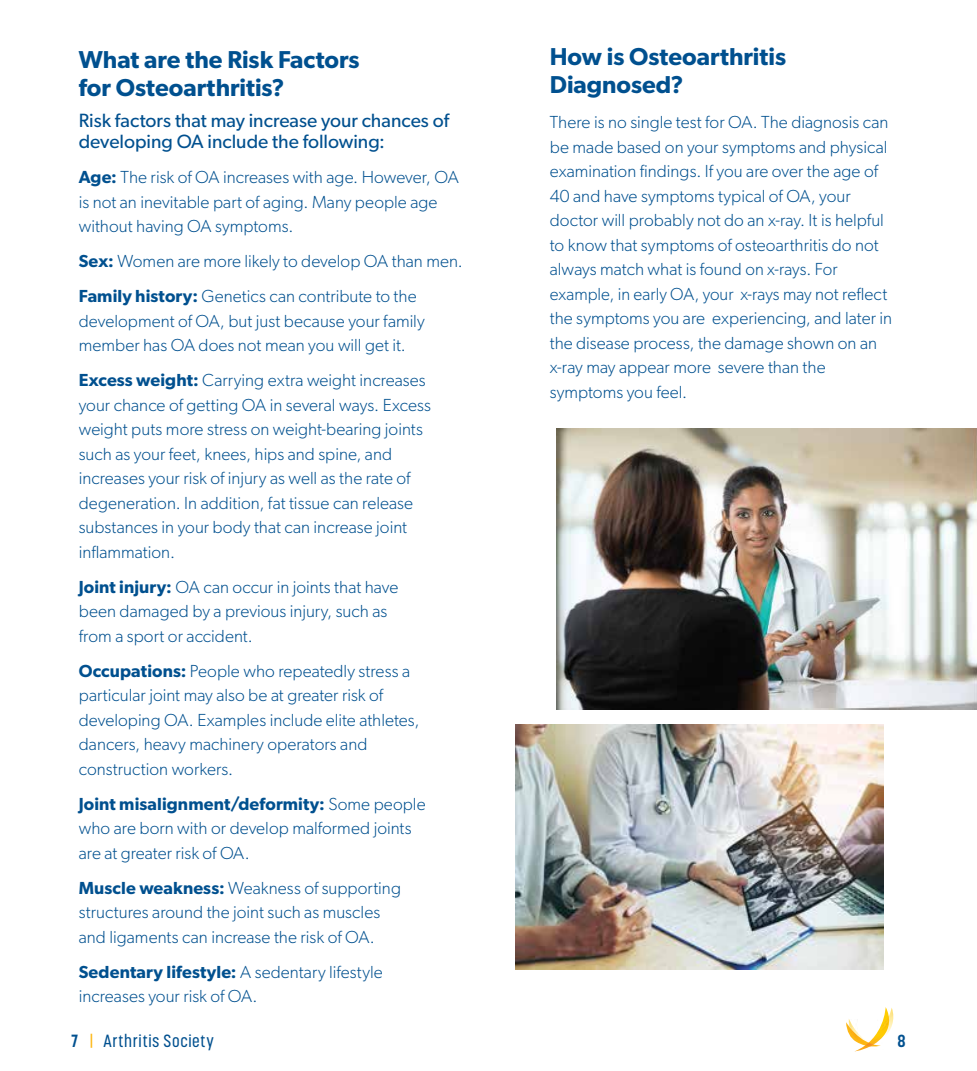
<style>
.page{position:relative;width:977px;height:1071px;background:#fff}
.page>*{position:absolute;margin:0;border:0;box-sizing:border-box;transform-origin:0 0}
.t1{font:600 24.5px/28px "Gibson";color:#00508f}
.t2{font:19.25px/21px "Gibson";color:#00508f}
.t3{font:300 17.5px/24.5px "Gibson";letter-spacing:.005em;color:#00508f}
.t4{font:500 17.5px "Korolev Condensed";letter-spacing:.035em;color:#00508f}
.t5{font:700 17.5px "Korolev Condensed";color:#00508f}
.s1{font-weight:600}
.s2{font-weight:700}
.s3{color:#fdb714}
</style>
<div class="page">
<svg style="left:846px;top:1007px;width:47px;height:44px"></svg>
<img style="left:863px;top:1033px;width:21px;height:17px">
<img style="left:515px;top:724px;width:368px;height:246px">
<img style="left:556px;top:428px;width:420px;height:282px">
<h1 class="t1" style="left:79px;top:45px;width:282px">What are the Risk Factors for Osteoarthritis?</h1>
<p class="t2" style="left:79px;top:110px;width:371px">Risk factors that may increase your chances of developing OA include the following:</p>
<p class="t3" style="left:79px;top:165px;width:381px"><span class="s1">Age:</span> The risk of OA increases with age. However, OA is not an inevitable part of aging. Many people age without having OA symptoms.</p>
<p class="t3" style="left:79px;top:243px;width:385px;line-height:35px"><span class="s1">Sex:</span> Women are more likely to develop OA than men.<br><span class="s1">Family history:</span> Genetics can contribute to the</p>
<p class="t3" style="left:79px;top:308px;width:347px">development of OA, but just because your family member has OA does not mean you will get it.</p>
<p class="t3" style="left:79px;top:368px;width:354px"><span class="s1">Excess weight:</span> Carrying extra weight increases your chance of getting OA in several ways. Excess weight puts more stress on weight-bearing joints such as your feet, knees, hips and spine, and increases your risk of injury as well as the rate of degeneration. In addition, fat tissue can release substances in your body that can increase joint inflammation.</p>
<p class="t3" style="left:79px;top:574px;width:321px"><span class="s1">Joint injury:</span> OA can occur in joints that have been damaged by a previous injury, such as from a sport or accident.</p>
<p class="t3" style="left:79px;top:658px;width:342px"><span class="s1">Occupations:</span> People who repeatedly stress a particular joint may also be at greater risk of developing OA. Examples include elite athletes, dancers, heavy machinery operators and construction workers.</p>
<p class="t3" style="left:79px;top:791px;width:348px"><span class="s1">Joint misalignment/deformity:</span> Some people who are born with or develop malformed joints are at greater risk of OA.</p>
<p class="t3" style="left:79px;top:875px;width:324px"><span class="s1">Muscle weakness:</span> Weakness of supporting structures around the joint such as muscles and ligaments can increase the risk of OA.</p>
<p class="t3" style="left:79px;top:959px;width:305px"><span class="s1">Sedentary lifestyle:</span> A sedentary lifestyle increases your risk of OA.</p>
<p class="t4" style="left:71px;top:1030px;width:144px"><span class="s2">7</span> <span class="s3">|</span> Arthritis Society</p>
<h1 class="t1" style="left:550px;top:42px;width:238px">How is Osteoarthritis<br>Diagnosed?</h1>
<p class="t3" style="left:549px;top:110px;width:344px">There is no single test for OA. The diagnosis can be made based on your symptoms and physical examination findings. If you are over the age of 40 and have symptoms typical of OA, your doctor will probably not do an x-ray. It is helpful to know that symptoms of osteoarthritis do not always match what is found on x-rays. For example, in early OA, your x-rays may not reflect the symptoms you are experiencing, and later in the disease process, the damage shown on an x-ray may appear more severe than the symptoms you feel.</p>
<p class="t5" style="left:897px;top:1030px;width:10px">8</p>
</div>
